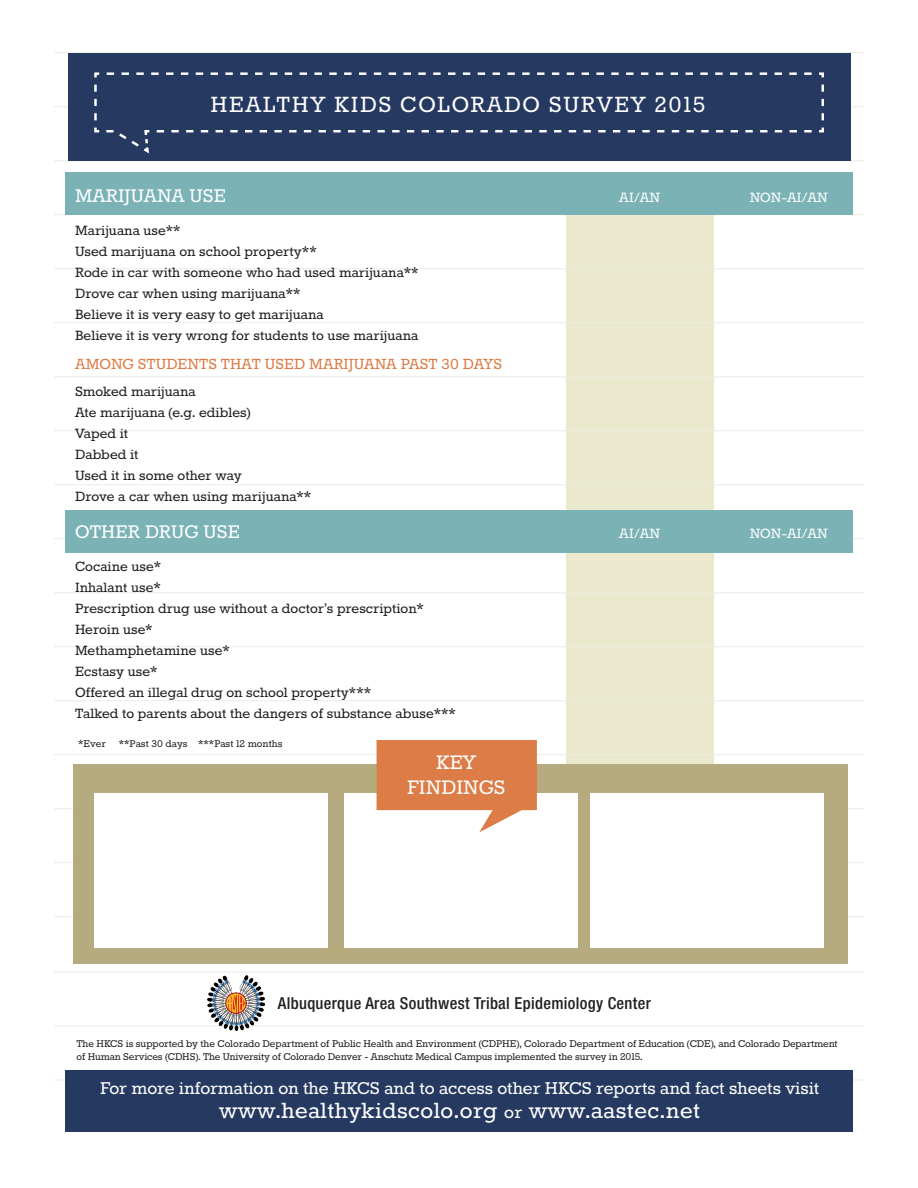
<style>
.page{position:relative;width:918px;height:1188px;background:#fff}
.page>*{position:absolute;margin:0;border:0;box-sizing:border-box;transform-origin:0 0}
.t1{font:27px "Rokkitt";letter-spacing:.02em;color:#fff}
.t2{font:27px "Rokkitt";letter-spacing:.06em;color:#fff}
.t3{font:24px/25.5px "Rokkitt";letter-spacing:.005em;color:#fff;text-align:center}
.t4{font:22.5px "Rokkitt";letter-spacing:.005em;color:#fff}
.t5{font:21px "Rokkitt";color:#fff}
.t6{font:18px "Rokkitt";letter-spacing:.005em;color:#dc7c46}
.t7{font:16.5px/21px "Rokkitt";letter-spacing:.005em;color:#231f20}
.t8{font:500 condensed 16.5px "Helvetica Neue LT Std";letter-spacing:.02em;color:#231f20}
.t9{font:16.5px "Rokkitt";letter-spacing:.005em;color:#fff}
.t10{font:12px/13.5px "Rokkitt";letter-spacing:-.005em;color:#231f20}
.s1{font-size:21px}
</style>
<div class="page">
<div style="left:566px;top:183px;width:148px;height:581px;background:#eae9ce"></div>
<hr style="left:54px;top:106px;width:810px;height:1px;background:#ebede1">
<hr style="left:54px;top:160px;width:810px;height:1px;background:#ebede1">
<hr style="left:54px;top:214px;width:810px;height:1px;background:#ebede1">
<hr style="left:54px;top:268px;width:810px;height:1px;background:#ebede1">
<hr style="left:54px;top:322px;width:810px;height:1px;background:#ebede1">
<hr style="left:54px;top:376px;width:810px;height:1px;background:#ebede1">
<hr style="left:54px;top:430px;width:810px;height:1px;background:#ebede1">
<hr style="left:54px;top:484px;width:810px;height:1px;background:#ebede1">
<hr style="left:54px;top:538px;width:810px;height:1px;background:#ebede1">
<hr style="left:54px;top:592px;width:810px;height:1px;background:#ebede1">
<hr style="left:54px;top:646px;width:810px;height:1px;background:#ebede1">
<hr style="left:54px;top:700px;width:810px;height:1px;background:#ebede1">
<hr style="left:54px;top:754px;width:810px;height:1px;background:#ebede1">
<hr style="left:54px;top:808px;width:810px;height:1px;background:#ebede1">
<hr style="left:54px;top:862px;width:810px;height:1px;background:#ebede1">
<hr style="left:54px;top:916px;width:810px;height:1px;background:#ebede1">
<hr style="left:54px;top:972px;width:810px;height:1px;background:#ebede1">
<hr style="left:54px;top:1026px;width:810px;height:1px;background:#ebede1">
<hr style="left:54px;top:1080px;width:810px;height:1px;background:#ebede1">
<hr style="left:54px;top:52px;width:810px;height:1px;background:#ebede1">
<div style="left:65px;top:173px;width:788px;height:42px;background:#7ab2b6"></div>
<div style="left:65px;top:510px;width:788px;height:43px;background:#7ab2b6"></div>
<div style="left:65px;top:1071px;width:788px;height:61px;background:#263961"></div>
<div style="left:73px;top:764px;width:774px;height:200px;background:#b6ab7f"></div>
<div style="left:590px;top:793px;width:234px;height:154px;background:#fff"></div>
<div style="left:94px;top:793px;width:233px;height:154px;background:#fff"></div>
<div style="left:344px;top:793px;width:234px;height:154px;background:#fff"></div>
<svg style="left:377px;top:740px;width:160px;height:92px"></svg>
<div style="left:68px;top:53px;width:783px;height:108px;background:#263961"></div>
<svg style="left:94px;top:72px;width:730px;height:82px"></svg>
<img style="left:208px;top:976px;width:56px;height:54px">
<h1 class="t2" style="left:210px;top:92px;width:496px">HEALTHY KIDS COLORADO SURVEY 2015</h1>
<h3 class="t4" style="left:75px;top:186px;width:152px">MARIJUANA USE</h3>
<p class="t9" style="left:619px;top:190px;width:42px">AI/AN</p>
<p class="t9" style="left:750px;top:190px;width:80px">NON-AI/AN</p>
<p class="t7" style="left:75px;top:221px;width:345px">Marijuana use**<br>Used marijuana on school property**<br>Rode in car with someone who had used marijuana** Drove car when using marijuana**<br>Believe it is very easy to get marijuana<br>Believe it is very wrong for students to use marijuana</p>
<p class="t6" style="left:75px;top:355px;width:429px">AMONG STUDENTS THAT USED MARIJUANA PAST 30 DAYS</p>
<p class="t7" style="left:75px;top:381px;width:238px">Smoked marijuana<br>Ate marijuana (e.g. edibles)<br>Vaped it<br>Dabbed it<br>Used it in some other way<br>Drove a car when using marijuana**</p>
<h3 class="t4" style="left:75px;top:522px;width:166px">OTHER DRUG USE</h3>
<p class="t9" style="left:619px;top:526px;width:42px">AI/AN</p>
<p class="t9" style="left:750px;top:526px;width:80px">NON-AI/AN</p>
<p class="t7" style="left:75px;top:557px;width:382px">Cocaine use*<br>Inhalant use*<br>Prescription drug use without a doctor’s prescription*<br>Heroin use*<br>Methamphetamine use*<br>Ecstasy use*<br>Offered an illegal drug on school property***<br>Talked to parents about the dangers of substance abuse***</p>
<p class="t10" style="left:78px;top:737px;width:206px">*Ever **Past 30 days ***Past 12 months</p>
<h2 class="t3" style="left:407px;top:750px;width:100px">KEY<br>FINDINGS</h2>
<p class="t8" style="left:278px;top:993px;width:374px">Albuquerque Area Southwest Tribal Epidemiology Center</p>
<p class="t10" style="left:77px;top:1037px;width:763px">The HKCS is supported by the Colorado Department of Public Health and Environment (CDPHE), Colorado Department of Education (CDE), and Colorado Department of Human Services (CDHS). The University of Colorado Denver - Anschutz Medical Campus implemented the survey in 2015.</p>
<p class="t5" style="left:100px;top:1078px;width:721px">For more information on the HKCS and to access other HKCS reports and fact sheets visit</p>
<h1 class="t1" style="left:219px;top:1098px;width:482px">www.healthykidscolo.org <span class="s1">or</span> www.aastec.net</h1>
</div>
